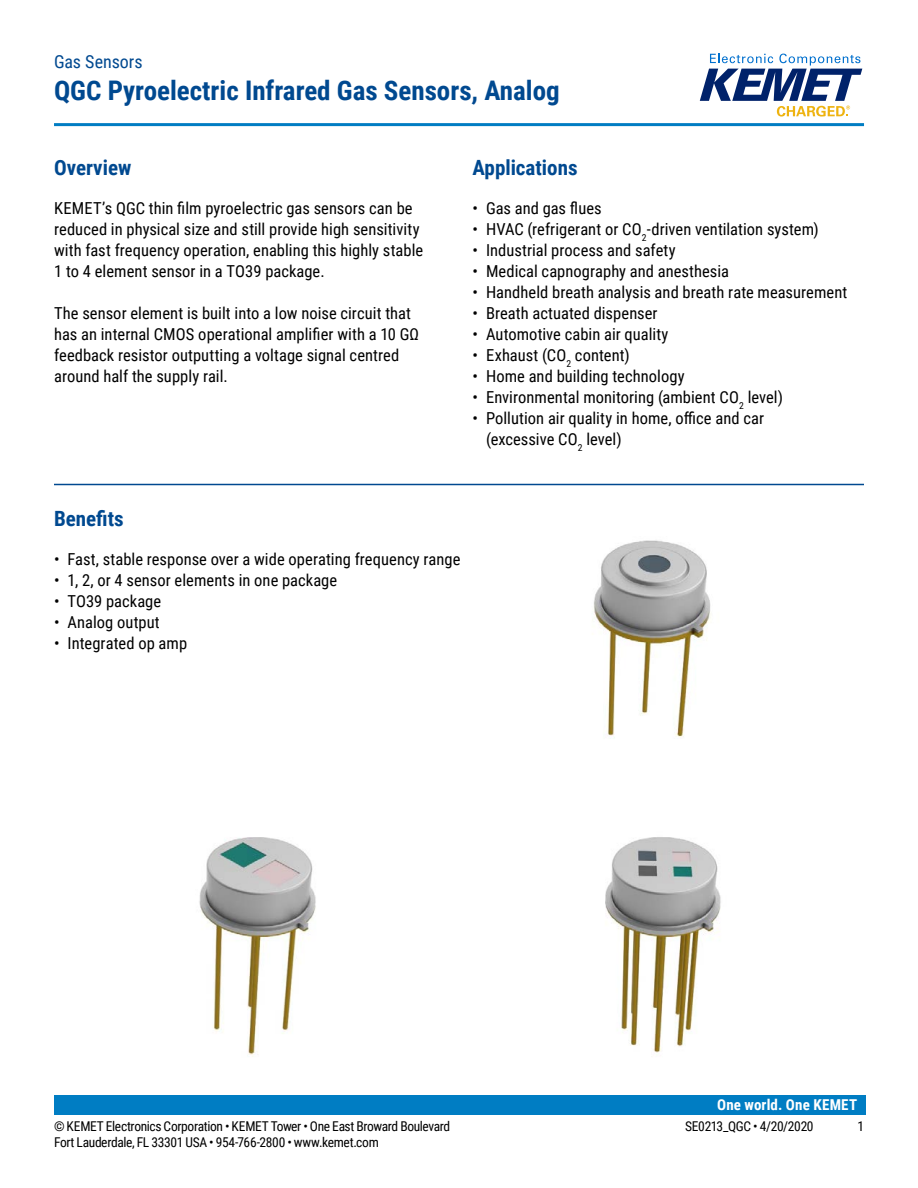
<style>
.page{position:relative;width:918px;height:1188px;background:#fff}
.page>*{position:absolute;margin:0;border:0;box-sizing:border-box;transform-origin:0 0}
.t1{font:700 27px "Roboto Condensed";color:#004990}
.t2{font:700 21px "Roboto Condensed";color:#004990}
.t3{font:18px "Roboto Condensed";color:#004990}
.t4{font:16.5px/21px "Roboto Condensed";color:#000}
.t5{font:700 15px "Roboto Condensed";letter-spacing:.015em;color:#fff}
.t6{font:13.5px "Roboto Condensed";letter-spacing:-.025em;color:#000}
</style>
<div class="page">
<svg style="left:700px;top:54px;width:162px;height:63px"></svg>
<hr style="left:54px;top:123px;width:810px;height:3px;background:#007dc3">
<div style="left:54px;top:1095px;width:811px;height:20px;background:#007dc3"></div>
<hr style="left:54px;top:484px;width:810px;height:1px;background:#004990">
<img style="left:594px;top:540px;width:117px;height:198px">
<img style="left:605px;top:837px;width:116px;height:216px">
<img style="left:199px;top:837px;width:117px;height:220px">
<p class="t3" style="left:54px;top:48px;width:90px">Gas Sensors</p>
<h1 class="t1" style="left:54px;top:71px;width:507px">QGC Pyroelectric Infrared Gas Sensors, Analog</h1>
<p class="t2" style="left:54px;top:153px;width:79px">Overview</p>
<p class="t4" style="left:54px;top:197px;width:371px">KEMET’s QGC thin film pyroelectric gas sensors can be reduced in physical size and still provide high sensitivity with fast frequency operation, enabling this highly stable 1 to 4 element sensor in a TO39 package.</p>
<p class="t4" style="left:54px;top:302px;width:367px">The sensor element is built into a low noise circuit that has an internal CMOS operational amplifier with a 10 GΩ feedback resistor outputting a voltage signal centred around half the supply rail.</p>
<p class="t2" style="left:473px;top:153px;width:107px">Applications</p>
<p class="t4" style="left:473px;top:197px;width:131px">• Gas and gas flues</p>
<p class="t4" style="left:473px;top:218px;width:348px">• HVAC (refrigerant or CO<sub>2</sub>-driven ventilation system)</p>
<p class="t4" style="left:473px;top:239px;width:205px">• Industrial process and safety</p>
<p class="t4" style="left:473px;top:261px;width:258px">• Medical capnography and anesthesia</p>
<p class="t4" style="left:473px;top:282px;width:376px">• Handheld breath analysis and breath rate measurement</p>
<p class="t4" style="left:473px;top:303px;width:187px">• Breath actuated dispenser</p>
<p class="t4" style="left:473px;top:324px;width:197px">• Automotive cabin air quality</p>
<p class="t4" style="left:473px;top:345px;width:159px">• Exhaust (CO<sub>2</sub> content)</p>
<p class="t4" style="left:473px;top:365px;width:214px">• Home and building technology</p>
<p class="t4" style="left:473px;top:387px;width:312px">• Environmental monitoring (ambient CO<sub>2</sub> level)</p>
<p class="t4" style="left:486px;top:407px;width:279px;text-indent:-13px">• Pollution air quality in home, office and car (excessive CO<sub>2</sub> level)</p>
<p class="t2" style="left:54px;top:504px;width:71px">Benefits</p>
<p class="t4" style="left:54px;top:548px;width:408px">• Fast, stable response over a wide operating frequency range</p>
<p class="t4" style="left:54px;top:569px;width:285px">• 1, 2, or 4 sensor elements in one package</p>
<p class="t4" style="left:54px;top:590px;width:109px">• TO39 package</p>
<p class="t4" style="left:54px;top:611px;width:107px">• Analog output</p>
<p class="t4" style="left:54px;top:632px;width:135px">• Integrated op amp</p>
<p class="t5" style="left:717px;top:1094px;width:142px">One world. One KEMET</p>
<p class="t6" style="left:54px;top:1116px;width:398px">© KEMET Electronics Corporation • KEMET Tower • One East Broward Boulevard</p>
<p class="t6" style="left:685px;top:1116px;width:130px">SE0213_QGC • 4/20/2020</p>
<p class="t6" style="left:857px;top:1116px;width:8px">1</p>
<p class="t6" style="left:54px;top:1133px;width:326px">Fort Lauderdale, FL 33301 USA • 954-766-2800 • www.kemet.com</p>
</div>
